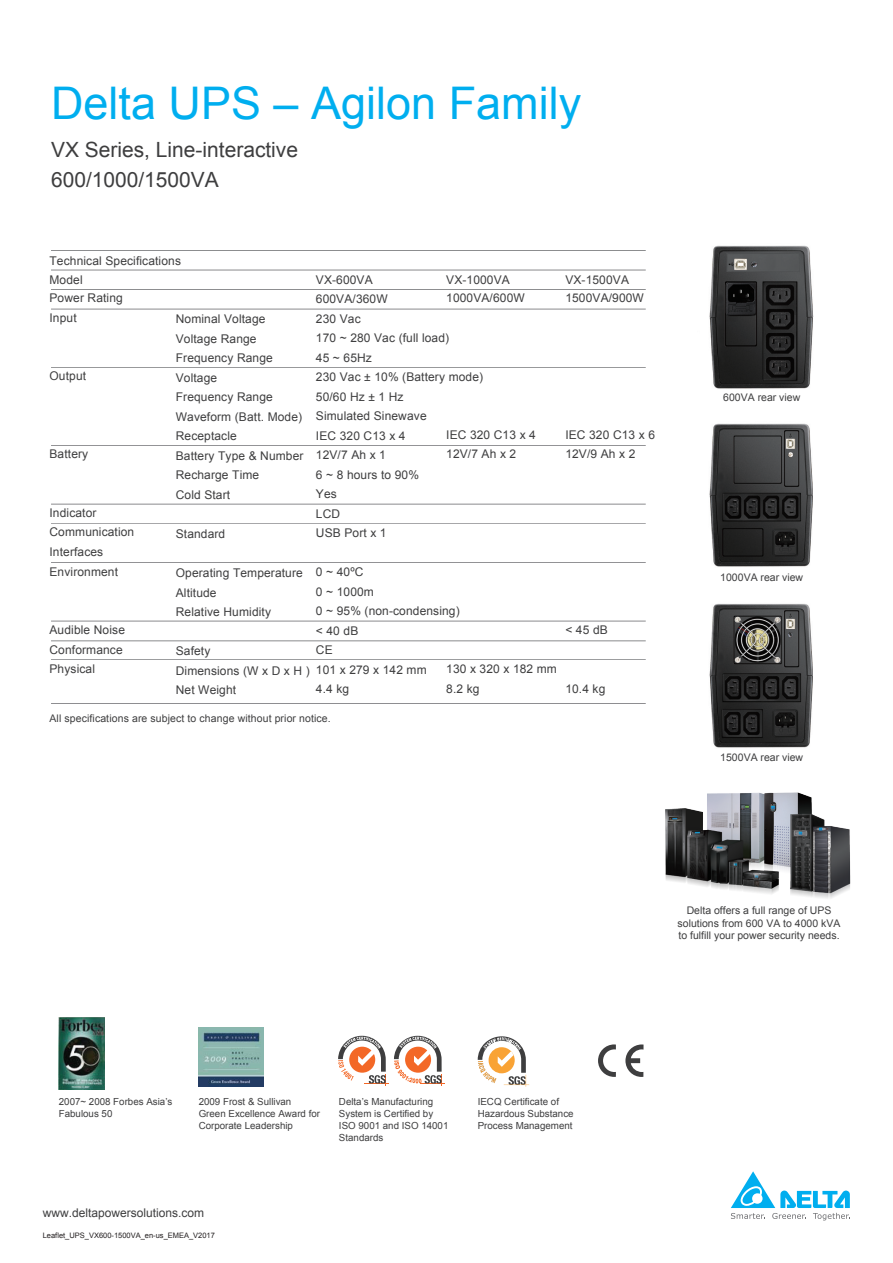
<style>
.page{position:relative;width:893px;height:1263px;background:#fff}
.page>*{position:absolute;margin:0;border:0;box-sizing:border-box;transform-origin:0 0}
.t1{font:45px "Arial";color:#00aeef}
.t2{font:21px/30px "Arial";color:#3e3e3f}
.t3{font:12px/19.5px "Arial";letter-spacing:.01em;color:#3e3e3f}
.t4{font:10.5px/12.6px "Arial";color:#3e3e3f;text-align:center}
.t5{font:9.75px/12px "Arial";color:#3e3e3f}
.t6{font:7.5px "Arial";color:#231f20}
</style>
<div class="page">
<svg style="left:598px;top:1044px;width:45px;height:33px"></svg>
<svg style="left:478px;top:1036px;width:51px;height:51px"></svg>
<svg style="left:338px;top:1036px;width:107px;height:49px"></svg>
<img style="left:59px;top:1017px;width:46px;height:73px">
<img style="left:199px;top:1027px;width:65px;height:59px">
<hr style="left:51px;top:309px;width:595px;height:1px;background:#6c6d70">
<hr style="left:51px;top:445px;width:595px;height:1px;background:#6c6d70">
<hr style="left:51px;top:504px;width:595px;height:1px;background:#6c6d70">
<hr style="left:51px;top:562px;width:595px;height:1px;background:#6c6d70">
<hr style="left:51px;top:523px;width:595px;height:1px;background:#6c6d70">
<hr style="left:51px;top:703px;width:595px;height:1px;background:#6c6d70">
<hr style="left:51px;top:641px;width:595px;height:1px;background:#6c6d70">
<hr style="left:51px;top:621px;width:595px;height:1px;background:#6c6d70">
<hr style="left:51px;top:659px;width:595px;height:1px;background:#6c6d70">
<hr style="left:51px;top:367px;width:595px;height:1px;background:#6c6d70">
<svg style="left:731px;top:1171px;width:119px;height:49px"></svg>
<img style="left:665px;top:792px;width:186px;height:107px">
<img style="left:709px;top:245px;width:105px;height:144px">
<img style="left:709px;top:423px;width:103px;height:144px">
<img style="left:709px;top:603px;width:104px;height:145px">
<hr style="left:51px;top:250px;width:595px;height:1px;background:#6c6d70">
<hr style="left:51px;top:270px;width:595px;height:1px;background:#6c6d70">
<hr style="left:51px;top:289px;width:595px;height:1px;background:#6c6d70">
<h1 class="t1" style="left:51px;top:74px;width:532px">Delta UPS – Agilon Family</h1>
<h2 class="t2" style="left:51px;top:135px;width:249px">VX Series, Line-interactive<br>600/1000/1500VA</h2>
<p class="t3" style="left:50px;top:251px;width:133px">Technical Specifications</p>
<p class="t3" style="left:50px;top:270px;width:35px">Model</p>
<p class="t3" style="left:50px;top:289px;width:75px">Power Rating<br>Input</p>
<p class="t3" style="left:50px;top:367px;width:38px">Output</p>
<p class="t3" style="left:50px;top:445px;width:40px">Battery</p>
<p class="t3" style="left:50px;top:503px;width:86px">Indicator<br>Communication<br>Interfaces<br>Environment</p>
<p class="t3" style="left:50px;top:620px;width:77px">Audible Noise<br>Conformance<br>Physical</p>
<p class="t3" style="left:316px;top:270px;width:169px">VX-600VA<br>600VA/360W<br>230 Vac<br>170 ~ 280 Vac (full load)<br>45 ~ 65Hz<br>230 Vac ± 10% (Battery mode)<br>50/60 Hz ± 1 Hz<br>Simulated Sinewave<br>IEC 320 C13 x 4<br>12V/7 Ah x 1<br>6 ~ 8 hours to 90%<br>Yes<br>LCD<br>USB Port x 1</p>
<p class="t3" style="left:316px;top:562px;width:145px">0 ~ 40ºC<br>0 ~ 1000m<br>0 ~ 95% (non-condensing) &lt; 40 dB<br>CE<br>101 x 279 x 142 mm<br>4.4 kg</p>
<p class="t3" style="left:446px;top:271px;width:80px;line-height:18.1px">VX-1000VA<br>1000VA/600W</p>
<p class="t3" style="left:176px;top:310px;width:129px">Nominal Voltage<br>Voltage Range<br>Frequency Range<br>Voltage<br>Frequency Range<br>Waveform (Batt. Mode)<br>Receptacle<br>Battery Type &amp; Number<br>Recharge Time<br>Cold Start</p>
<p class="t3" style="left:176px;top:524px;width:51px">Standard</p>
<p class="t3" style="left:176px;top:563px;width:129px">Operating Temperature<br>Altitude<br>Relative Humidity</p>
<p class="t3" style="left:176px;top:641px;width:135px">Safety<br>Dimensions (W x D x H )<br>Net Weight</p>
<p class="t3" style="left:446px;top:425px;width:91px">IEC 320 C13 x 4<br>12V/7 Ah x 2</p>
<p class="t3" style="left:446px;top:659px;width:112px">130 x 320 x 182 mm<br>8.2 kg</p>
<p class="t4" style="left:50px;top:712px;width:283px">All specifications are subject to change without prior notice.</p>
<p class="t3" style="left:565px;top:271px;width:80px;line-height:18.1px">VX-1500VA<br>1500VA/900W</p>
<p class="t3" style="left:565px;top:425px;width:91px">IEC 320 C13 x 6<br>12V/9 Ah x 2</p>
<p class="t3" style="left:565px;top:620px;width:44px">&lt; 45 dB</p>
<p class="t3" style="left:565px;top:679px;width:42px">10.4 kg</p>
<p class="t4" style="left:723px;top:391px;width:79px">600VA rear view</p>
<p class="t4" style="left:720px;top:571px;width:84px">1000VA rear view</p>
<p class="t4" style="left:720px;top:751px;width:84px">1500VA rear view</p>
<p class="t4" style="left:678px;top:904px;width:164px">Delta offers a full range of UPS solutions from 600 VA to 4000 kVA to fulfill your power security needs.</p>
<p class="t5" style="left:59px;top:1096px;width:115px">2007~ 2008 Forbes Asia’s<br>Fabulous 50</p>
<p class="t5" style="left:199px;top:1096px;width:123px">2009 Frost &amp; Sullivan<br>Green Excellence Award for<br>Corporate Leadership</p>
<p class="t5" style="left:339px;top:1096px;width:111px">Delta’s Manufacturing<br>System is Certified by<br>ISO 9001 and ISO 14001<br>Standards</p>
<p class="t5" style="left:478px;top:1096px;width:97px">IECQ Certificate of<br>Hazardous Substance<br>Process Management</p>
<p class="t3" style="left:43px;top:1203px;width:163px">www.deltapowersolutions.com</p>
<p class="t6" style="left:43px;top:1230px;width:174px">Leaflet_UPS_VX600-1500VA_en-us_EMEA_V2017</p>
</div>
